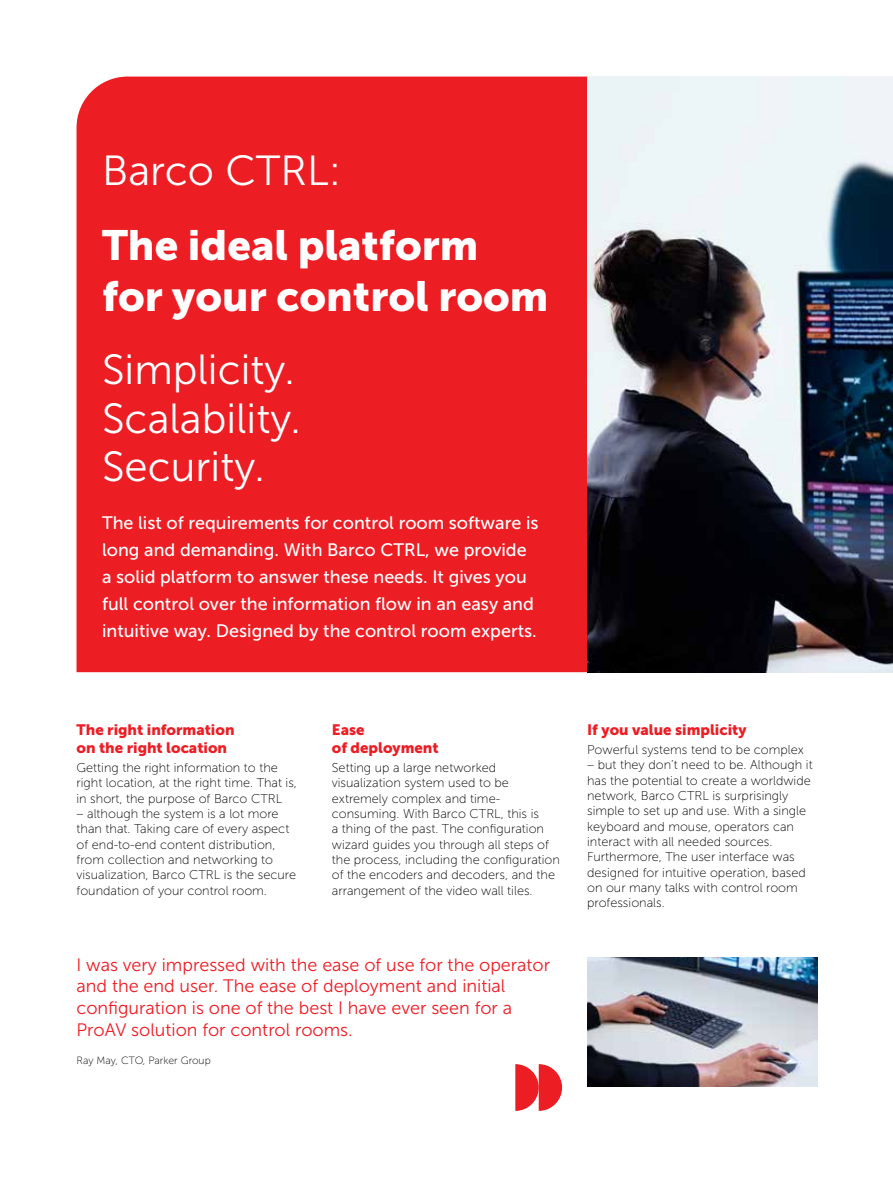
<style>
.page{position:relative;width:893px;height:1187px;background:#fff}
.page>*{position:absolute;margin:0;border:0;box-sizing:border-box;transform-origin:0 0}
.t1{font:42px/48.3px "Museo Sans 300";color:#fff}
.t2{font:42px/50.4px "Museo Sans 900";color:#fff}
.t3{font:18px/27px "Museo Sans 500";color:#fff}
.t4{font:18px/21.6px "Museo Sans 300";color:#ed1d24}
.t5{font:15px/18px "Museo Sans 900";color:#ed1d24}
.t6{font:12.75px/15.3px "Museo Sans 100";color:#000}
.t7{font:10.5px "Museo Sans 100";color:#000}
</style>
<div class="page">
<div style="left:77px;top:77px;width:510px;height:595px;background:#ed1d24"></div>
<img style="left:587px;top:77px;width:306px;height:595px">
<img style="left:587px;top:957px;width:230px;height:129px">
<svg style="left:515px;top:1064px;width:47px;height:46px"></svg>
<h1 class="t1" style="left:102px;top:146px;width:241px">Barco CTRL:</h1>
<h1 class="t2" style="left:102px;top:220px;width:448px">The ideal platform for your control room</h1>
<h1 class="t1" style="left:102px;top:346px;width:200px">Simplicity.<br>Scalability.<br>Security.</h1>
<p class="t3" style="left:102px;top:509px;width:438px">The list of requirements for control room software is long and demanding. With Barco CTRL, we provide a solid platform to answer these needs. It gives you full control over the information flow in an easy and intuitive way. Designed by the control room experts.</p>
<p class="t5" style="left:77px;top:720px;width:160px">The right information on the right location</p>
<p class="t6" style="left:77px;top:760px;width:222px">Getting the right information to the right location, at the right time. That is, in short, the purpose of Barco CTRL</p>
<p class="t6" style="left:77px;top:806px;width:221px">– although the system is a lot more than that. Taking care of every aspect of end-to-end content distribution, from collection and networking to visualization, Barco CTRL is the secure foundation of your control room.</p>
<p class="t5" style="left:332px;top:720px;width:108px">Ease<br>of deployment</p>
<p class="t6" style="left:332px;top:760px;width:230px">Setting up a large networked visualization system used to be extremely complex and time&shy;consuming. With Barco CTRL, this is<br>a thing of the past. The configuration wizard guides you through all steps of the process, including the configuration of the encoders and decoders, and the arrangement of the video wall tiles.</p>
<h2 class="t4" style="left:77px;top:953px;width:475px">I was very impressed with the ease of use for the operator and the end user. The ease of deployment and initial configuration is one of the best I have ever seen for a ProAV solution for control rooms.</h2>
<p class="t7" style="left:77px;top:1054px;width:136px">Ray May, CTO, Parker Group</p>
<p class="t5" style="left:587px;top:720px;width:161px">If you value simplicity</p>
<p class="t6" style="left:587px;top:742px;width:218px">Powerful systems tend to be complex</p>
<p class="t6" style="left:587px;top:757px;width:227px">– but they don’t need to be. Although it has the potential to create a worldwide network, Barco CTRL is surprisingly simple to set up and use. With a single keyboard and mouse, operators can interact with all needed sources.<br>Furthermore, The user interface was designed for intuitive operation, based on our many talks with control room professionals.</p>
</div>
